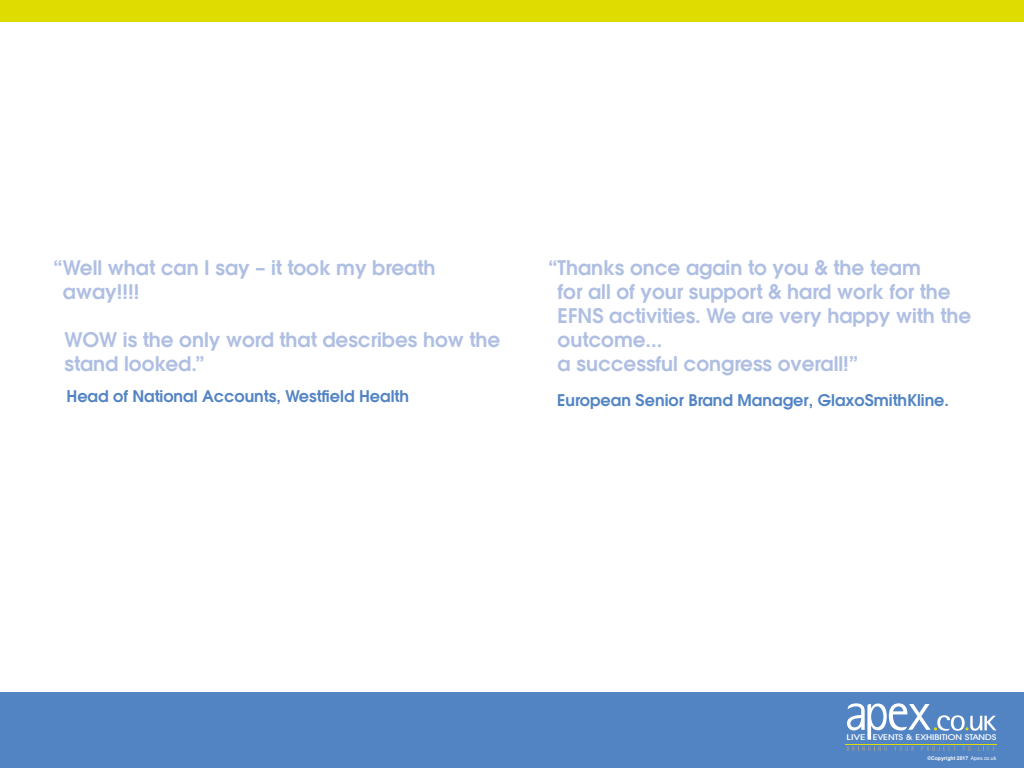
<style>
.page{position:relative;width:1024px;height:768px;background:#fff}
.page>*{position:absolute;margin:0;border:0;box-sizing:border-box;transform-origin:0 0}
.t1{font:600 20px/24px "Avant Gardefor TVK";color:#afbfe3}
.t2{font:600 16px "Avant Gardefor TVK";color:#5284c4}
.t3{font:500 8.1px "Avant Garde IT Cby BT";color:#fff;scale:1.37 1}
.t4{font:700 5.1px "Arial";color:#fff}
.s1{font-weight:400}
</style>
<div class="page">
<div style="left:0;top:0;width:1024px;height:22px;background:#dedc00"></div>
<div style="left:0;top:692px;width:1024px;height:76px;background:#5284c4"></div>
<svg style="left:847px;top:703px;width:149px;height:37px"></svg>
<svg style="left:847px;top:746px;width:40px;height:5px"></svg>
<svg style="left:894px;top:746px;width:20px;height:5px"></svg>
<svg style="left:921px;top:746px;width:35px;height:5px"></svg>
<svg style="left:963px;top:746px;width:8px;height:5px"></svg>
<svg style="left:978px;top:746px;width:17px;height:5px"></svg>
<hr style="left:845px;top:744px;width:151px;height:1px;background:#dedc00">
<p class="t1" style="left:63px;top:255px;width:374px;text-indent:-10px">“Well what can I say – it took my breath away!!!!</p>
<p class="t1" style="left:65px;top:327px;width:437px">WOW is the only word that describes how the stand looked.”</p>
<p class="t1" style="left:558px;top:255px;width:415px;text-indent:-10px">“Thanks once again to you &amp; the team<br>for all of your support &amp; hard work for the<br>EFNS activities. We are very happy with the outcome...<br>a successful congress overall!”</p>
<p class="t2" style="left:66px;top:386px;width:344px">Head of National Accounts, Westfield Health</p>
<p class="t2" style="left:557px;top:390px;width:393px">European Senior Brand Manager, GlaxoSmithKline.</p>
<p class="t3" style="left:847px;top:732px;width:111px">LIVE EVENTS &amp; EXHIBITION STANDS</p>
<p class="t4" style="left:927px;top:754px;width:71px">©Copyright 2017 <span class="s1">Apex.co.uk</span></p>
</div>
